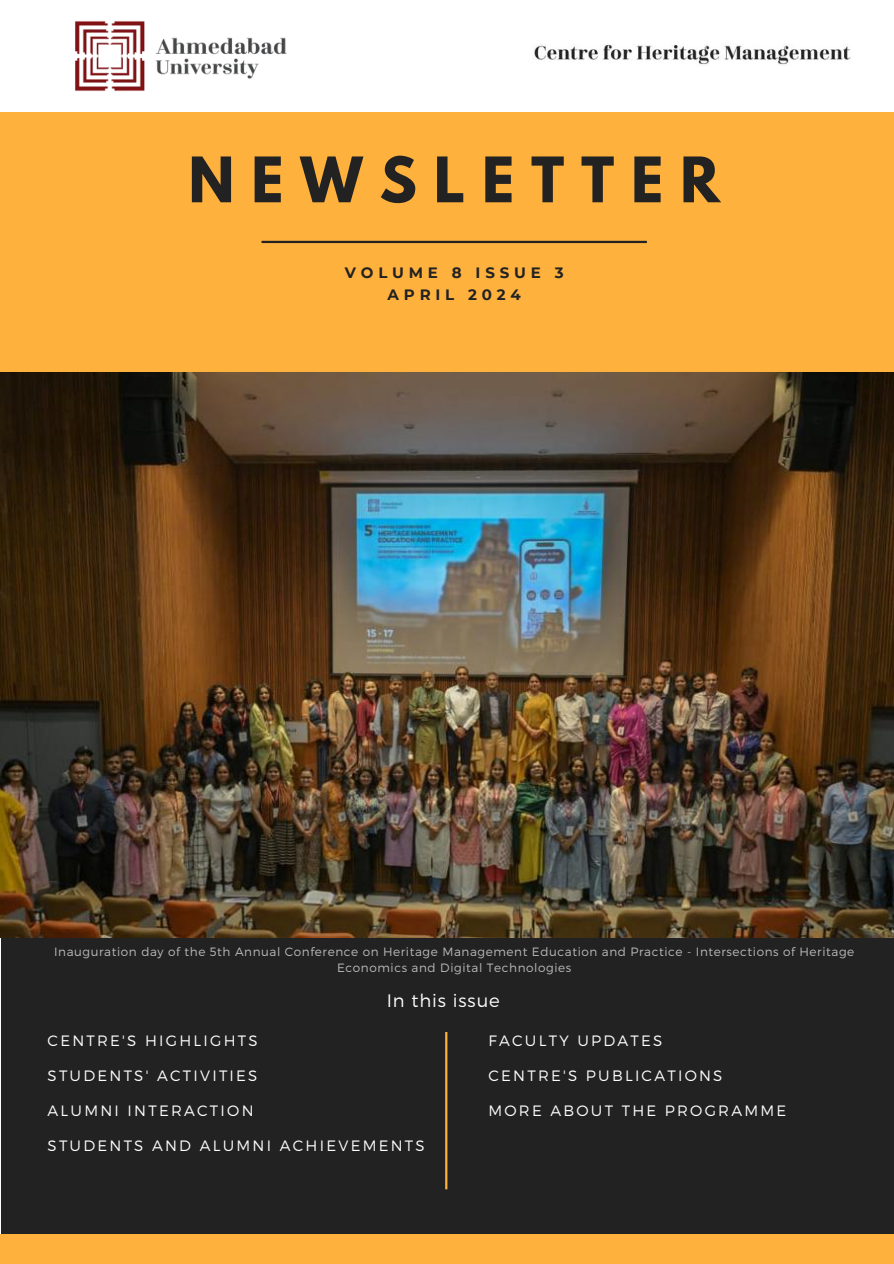
<style>
.page{position:relative;width:894px;height:1264px;background:#fff}
.page>*{position:absolute;margin:0;border:0;box-sizing:border-box;transform-origin:0 0}
.t1{font:700 55.5px "League Spartan";letter-spacing:.305em;color:#222}
.t2{font:300 18px "Montserrat";letter-spacing:.05em;color:#fefefe}
.t3{font:300 15px "Montserrat";letter-spacing:.15em;color:#fefefe}
.t4{font:700 15px/21.3px "Montserrat";letter-spacing:.32em;color:#222;text-align:center}
.t5{font:300 12px/16px "Montserrat";letter-spacing:.05em;color:#bdb9b9;text-align:center}
</style>
<div class="page">
<div style="left:1px;top:928px;width:892px;height:315px;background:#222"></div>
<div style="left:0;top:1234px;width:893px;height:29px;background:#ffb13e"></div>
<div style="left:0;top:0;width:893px;height:372px;background:#ffb13e"></div>
<div style="left:0;top:0;width:893px;height:111px;background:#fff"></div>
<hr style="left:445px;top:1032px;width:2px;height:157px;background:#ffb13e">
<hr style="left:261px;top:241px;width:385px;height:2px;background:#222">
<img style="left:48px;top:21px;width:268px;height:91px">
<img style="left:533px;top:44px;width:318px;height:21px">
<img style="left:0;top:372px;width:893px;height:565px">
<h1 class="t1" style="left:188px;top:152px;width:532px">NEWSLETTER</h1>
<p class="t4" style="left:345px;top:262px;width:220px">VOLUME 8 ISSUE 3<br>APRIL 2024</p>
<p class="t5" style="left:54px;top:942px;width:801px">Inauguration day of the 5th Annual Conference on Heritage Management Education and Practice - Intersections of Heritage<br>Economics and Digital Technologies</p>
<p class="t2" style="left:386px;top:989px;width:114px">In this issue</p>
<p class="t3" style="left:48px;top:1030px;width:211px">CENTRE'S HIGHLIGHTS</p>
<p class="t3" style="left:48px;top:1065px;width:211px">STUDENTS' ACTIVITIES</p>
<p class="t3" style="left:48px;top:1100px;width:207px">ALUMNI INTERACTION</p>
<p class="t3" style="left:48px;top:1135px;width:378px">STUDENTS AND ALUMNI ACHIEVEMENTS</p>
<p class="t3" style="left:488px;top:1030px;width:175px">FACULTY UPDATES</p>
<p class="t3" style="left:488px;top:1065px;width:235px">CENTRE'S PUBLICATIONS</p>
<p class="t3" style="left:488px;top:1100px;width:299px">MORE ABOUT THE PROGRAMME</p>
</div>
